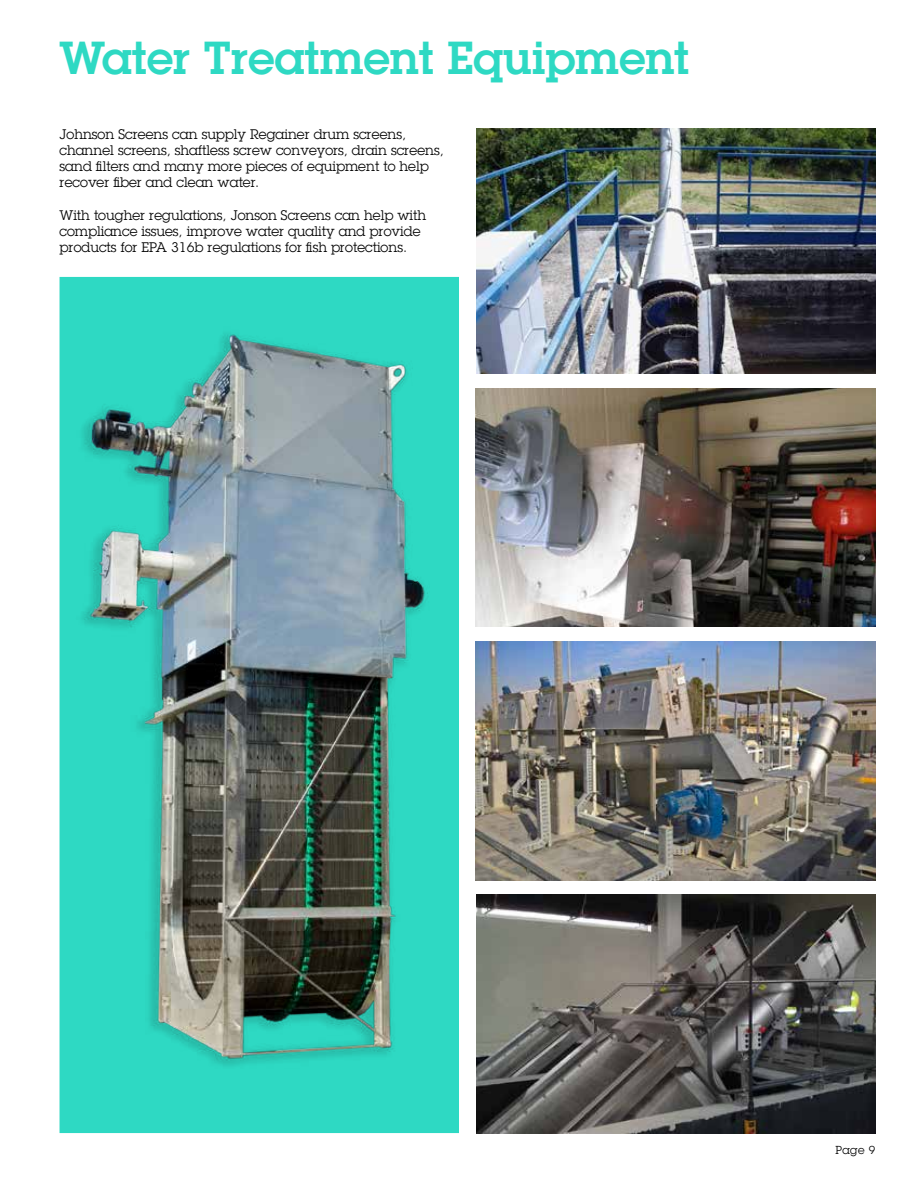
<style>
.page{position:relative;width:918px;height:1188px;background:#fff}
.page>*{position:absolute;margin:0;border:0;box-sizing:border-box;transform-origin:0 0}
.t1{font:600 45px "Lubalin Graph Std";color:#2ed9c3}
.t2{font:13.5px/16.2px "Lubalin Graph Std";color:#000}
.t3{font:11.25px "Lubalin Graph Std";color:#000}
</style>
<div class="page">
<img style="left:476px;top:895px;width:400px;height:238px">
<img style="left:476px;top:128px;width:400px;height:246px">
<img style="left:551px;top:642px;width:324px;height:238px">
<img style="left:551px;top:389px;width:324px;height:238px">
<div style="left:60px;top:277px;width:399px;height:856px;background:#2ed9c3"></div>
<img style="left:59px;top:302px;width:492px;height:815px">
<h1 class="t1" style="left:60px;top:29px;width:632px">Water Treatment Equipment</h1>
<p class="t2" style="left:60px;top:126px;width:386px">Johnson Screens can supply Regainer drum screens, channel screens, shaftless screw conveyors, drain screens, sand filters and many more pieces of equipment to help recover fiber and clean water.</p>
<p class="t2" style="left:60px;top:207px;width:368px">With tougher regulations, Jonson Screens can help with compliance issues, improve water quality and provide products for EPA 316b regulations for fish protections.</p>
<p class="t3" style="left:835px;top:1143px;width:42px">Page 9</p>
</div>
